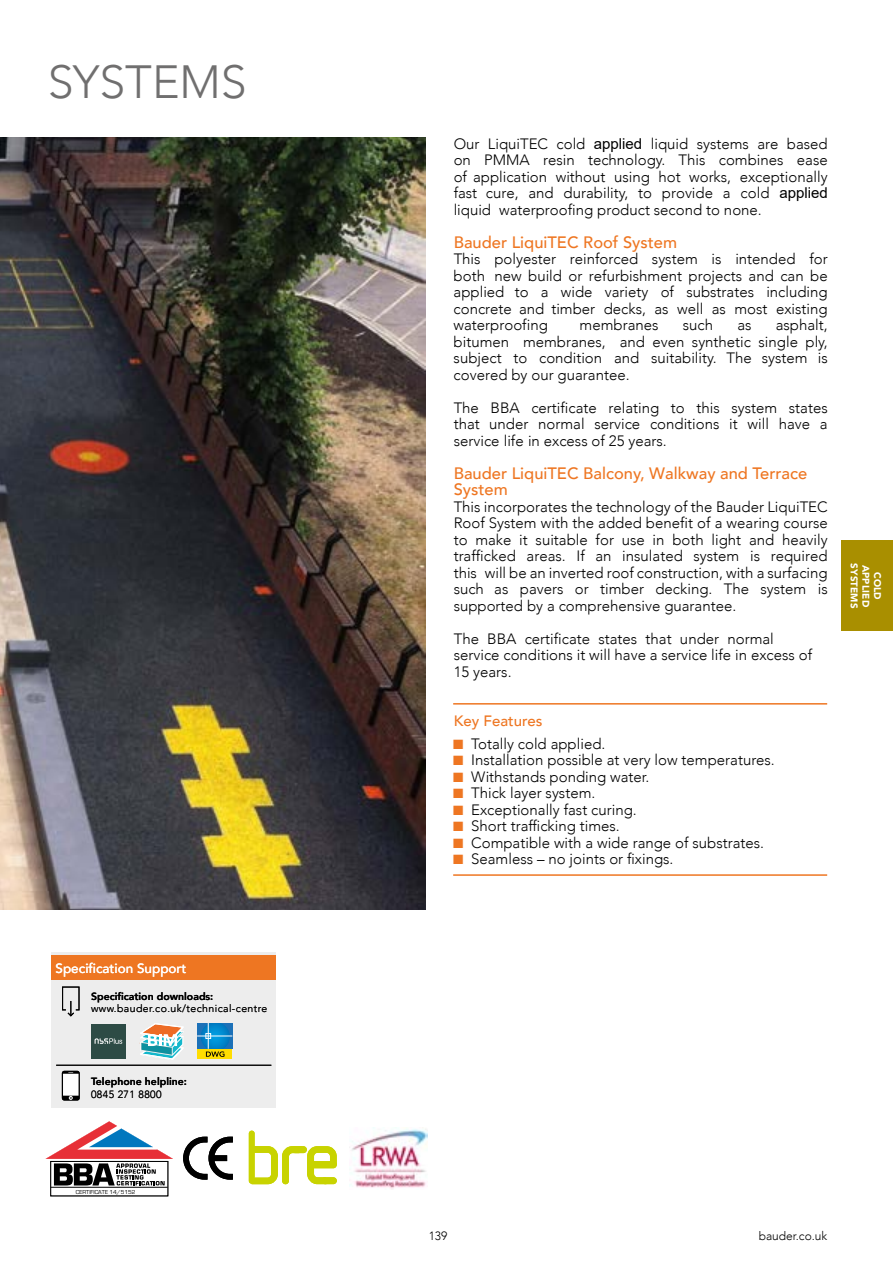
<style>
.page{position:relative;width:893px;height:1263px;background:#fff}
.page>*{position:absolute;margin:0;border:0;box-sizing:border-box;transform-origin:0 0}
.t1{font:300 46.5px "Avenir";color:#706f6f}
.t2{font:500 16.5px/16.5px "Avenir";color:#ee7622}
.t3{font:300 15px/16.5px "Avenir";color:#000;text-align:justify}
.t4{font:500 15px "Avenir";color:#ee7622}
.t5{font:500 13.5px "Avenir";color:#fff}
.t6{font:300 12px "Avenir";color:#000}
.t7{font:300 10.5px "Avenir";letter-spacing:.04em;color:#000}
.t8{font:800 10.5px "Avenir";color:#000}
.t9{font:900 9.75px "Avenir";letter-spacing:.02em;color:#fff}
.t10{font:6px "Eurostile";color:#000}
.s1{font-family:"Arial";font-weight:400}
.s2{color:#ee7622}
</style>
<div class="page">
<img style="left:0;top:137px;width:425px;height:772px">
<hr style="left:453px;top:703px;width:374px;height:1px;background:#ee7622">
<hr style="left:453px;top:874px;width:374px;height:2px;background:#ee7622">
<div style="left:249px;top:1130px;width:6px;height:54px;background:#c8d300;border-radius:3px"></div>
<svg style="left:308px;top:1147px;width:28px;height:37px"></svg>
<div style="left:292px;top:1147px;width:14px;height:5px;background:#c8d300;border-radius:3px"></div>
<div style="left:292px;top:1147px;width:14px;height:6px;border:1px solid #c8d300;border-radius:3px"></div>
<svg style="left:254px;top:1146px;width:47px;height:38px"></svg>
<img style="left:349px;top:1127px;width:78px;height:62px">
<div style="left:51px;top:952px;width:225px;height:155px;background:#ededed"></div>
<div style="left:91px;top:1024px;width:35px;height:34px;background:#2d4b45"></div>
<svg style="left:95px;top:1038px;width:27px;height:6px"></svg>
<div style="left:198px;top:1049px;width:34px;height:10px;background:#fd0"></div>
<svg style="left:198px;top:1023px;width:34px;height:26px"></svg>
<hr style="left:197px;top:1035px;width:35px;height:1px;background:#fff">
<svg style="left:205px;top:1023px;width:20px;height:34px"></svg>
<svg style="left:141px;top:1023px;width:42px;height:37px"></svg>
<div style="left:51px;top:955px;width:225px;height:25px;background:#ee7622"></div>
<hr style="left:56px;top:1065px;width:215px;height:1px;background:#000">
<svg style="left:62px;top:986px;width:18px;height:31px"></svg>
<svg style="left:62px;top:1071px;width:18px;height:29px"></svg>
<div style="left:63px;top:1074px;width:16px;height:22px;background:#fff"></div>
<svg style="left:51px;top:1185px;width:117px;height:11px"></svg>
<svg style="left:45px;top:1121px;width:128px;height:64px"></svg>
<hr style="left:51px;top:1187px;width:117px;height:1px;background:#000">
<svg style="left:183px;top:1137px;width:50px;height:43px"></svg>
<div style="left:842px;top:541px;width:51px;height:90px;background:#a98f00"></div>
<h1 class="t1" style="left:48px;top:54px;width:200px">SYSTEMS</h1>
<p class="t5" style="left:56px;top:956px;width:133px">Specification Support</p>
<p class="t8" style="left:91px;top:988px;width:124px">Specification downloads:</p>
<p class="t7" style="left:91px;top:1002px;width:178px">www.bauder.co.uk/technical-centre</p>
<p class="t8" style="left:91px;top:1073px;width:97px">Telephone helpline:</p>
<p class="t7" style="left:91px;top:1088px;width:72px">0845 271 8800</p>
<p class="t10" style="left:76px;top:1188px;width:61px">CERTIFICATE 14/5152</p>
<p class="t3" style="left:454px;top:135px;width:376px">Our LiquiTEC cold <span class="s1">applied</span> liquid systems are based on PMMA resin technology. This combines ease of application without using hot works, exceptionally fast cure, and durability, to provide a cold <span class="s1">applied </span>liquid waterproofing product second to none.</p>
<p class="t2" style="left:454px;top:233px;width:225px">Bauder LiquiTEC Roof System</p>
<p class="t3" style="left:454px;top:251px;width:376px">This polyester reinforced system is intended for both new build or refurbishment projects and can be applied to a wide variety of substrates including concrete and timber decks, as well as most existing waterproofing</p>
<p class="t3" style="left:454px;top:317px;width:376px;text-indent:322px">asphalt, bitumen membranes, and even synthetic single ply, subject to condition and suitability. The system is covered by our guarantee.</p>
<p class="t3" style="left:454px;top:399px;width:376px">The BBA certificate relating to this system states that under normal service conditions it will have a service life in excess of 25 years.</p>
<p class="t2" style="left:454px;top:464px;width:355px">Bauder LiquiTEC Balcony, Walkway and Terrace<br>System</p>
<p class="t3" style="left:454px;top:498px;width:376px">This incorporates the technology of the Bauder LiquiTEC Roof System with the added benefit of a wearing course to make it suitable for use in both light and heavily trafficked areas. If an insulated system is required this will be an inverted roof construction, with a surfacing such as pavers or timber decking. The system is supported by a comprehensive guarantee.</p>
<p class="t3" style="left:454px;top:630px;width:360px;text-align:left">The BBA certificate states that under normal service conditions it will have a service life in excess of<br>15 years.</p>
<p class="t4" style="left:454px;top:708px;width:90px">Key Features</p>
<p class="t3" style="left:453px;top:735px;width:154px"><span class="s2">■</span> Totally cold applied.</p>
<p class="t3" style="left:453px;top:752px;width:323px"><span class="s2">■</span> Installation possible at very low temperatures.</p>
<p class="t3" style="left:453px;top:768px;width:198px"><span class="s2">■</span> Withstands ponding water.</p>
<p class="t3" style="left:453px;top:785px;width:144px"><span class="s2">■</span> Thick layer system.</p>
<p class="t3" style="left:453px;top:801px;width:185px"><span class="s2">■</span> Exceptionally fast curing.</p>
<p class="t3" style="left:453px;top:818px;width:168px"><span class="s2">■</span> Short trafficking times.</p>
<p class="t3" style="left:453px;top:834px;width:312px"><span class="s2">■</span> Compatible with a wide range of substrates.</p>
<p class="t3" style="left:453px;top:851px;width:222px"><span class="s2">■</span> Seamless – no joints or fixings.</p>
<p class="t3" style="left:580px;top:317px;width:80px">membranes</p>
<p class="t3" style="left:683px;top:317px;width:32px">such</p>
<p class="t3" style="left:737px;top:317px;width:16px">as</p>
<p class="t9" style="left:863px;top:563px;width:47px;rotate:90deg">SYSTEMS</p>
<p class="t9" style="left:874px;top:565px;width:44px;rotate:90deg">APPLIED</p>
<p class="t9" style="left:886px;top:572px;width:30px;rotate:90deg">COLD</p>
<p class="t6" style="left:429px;top:1229px;width:20px">139</p>
<p class="t6" style="left:759px;top:1229px;width:70px">bauder.co.uk</p>
</div>
